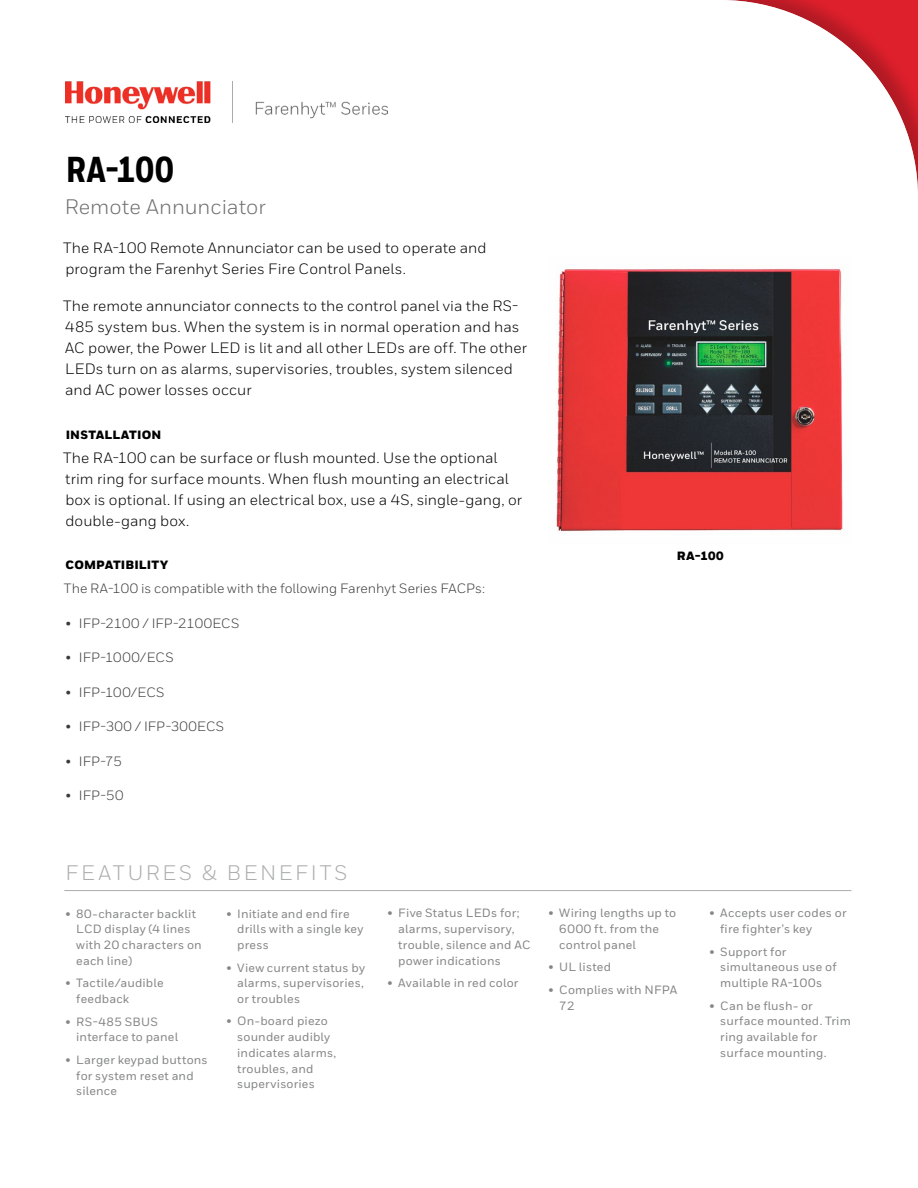
<style>
.page{position:relative;width:918px;height:1188px;background:#fff}
.page>*{position:absolute;margin:0;border:0;box-sizing:border-box;transform-origin:0 0}
.t1{font:800 36px "Honeywell Cond";color:#000}
.t2{font:21px "Honeywell Sans";letter-spacing:.13em;color:#acadad}
.t3{font:21px "Honeywell Sans";color:#6d6e6e}
.t4{font:15px/21px "Honeywell Sans";letter-spacing:.005em;color:#000}
.t5{font:13.5px "Honeywell Sans";letter-spacing:.005em;color:#3a3b3a}
.t6{font:500 12px/15.8px "Honeywell Sans";letter-spacing:.015em;color:#848585}
.t7{font:900 12px "Honeywell Sans";letter-spacing:.015em;color:#000}
</style>
<div class="page">
<img style="left:65px;top:82px;width:322px;height:40px">
<hr style="left:64px;top:890px;width:787px;height:1px;background:#acadad">
<img style="left:556px;top:269px;width:287px;height:263px">
<h1 class="t1" style="left:66px;top:147px;width:110px">RA-100</h1>
<h2 class="t3" style="left:65px;top:194px;width:203px">Remote Annunciator</h2>
<p class="t4" style="left:63px;top:237px;width:425px">The RA-100 Remote Annunciator can be used to operate and program the Farenhyt Series Fire Control Panels.</p>
<p class="t4" style="left:63px;top:295px;width:465px">The remote annunciator connects to the control panel via the RS-485 system bus. When the system is in normal operation and has AC power, the Power LED is lit and all other LEDs are off. The other LEDs turn on as alarms, supervisories, troubles, system silenced and AC power losses occur</p>
<p class="t7" style="left:66px;top:427px;width:97px">INSTALLATION</p>
<p class="t4" style="left:63px;top:447px;width:461px">The RA-100 can be surface or flush mounted. Use the optional trim ring for surface mounts. When flush mounting an electrical box is optional. If using an electrical box, use a 4S, single-gang, or double-gang box.</p>
<p class="t7" style="left:66px;top:558px;width:104px">COMPATIBILITY</p>
<p class="t5" style="left:64px;top:580px;width:423px">The RA-100 is compatible with the following Farenhyt Series FACPs:</p>
<p class="t5" style="left:65px;top:615px;width:176px">• IFP-2100 / IFP-2100ECS</p>
<p class="t5" style="left:65px;top:649px;width:110px">• IFP-1000/ECS</p>
<p class="t5" style="left:65px;top:684px;width:101px">• IFP-100/ECS</p>
<p class="t5" style="left:65px;top:718px;width:160px">• IFP-300 / IFP-300ECS</p>
<p class="t5" style="left:65px;top:753px;width:58px">• IFP-75</p>
<p class="t5" style="left:65px;top:788px;width:60px">• IFP-50</p>
<p class="t7" style="left:677px;top:549px;width:48px">RA-100</p>
<h2 class="t2" style="left:65px;top:860px;width:284px">FEATURES &amp; BENEFITS</h2>
<p class="t6" style="left:76px;top:906px;width:127px;text-indent:-11px">• 80-character backlit<br>LCD display (4 lines with 20 characters on each line)</p>
<p class="t6" style="left:76px;top:975px;width:89px;text-indent:-11px">• Tactile/audible feedback</p>
<p class="t6" style="left:76px;top:1014px;width:103px;text-indent:-11px">• RS-485 SBUS interface to panel</p>
<p class="t6" style="left:76px;top:1052px;width:133px;text-indent:-11px">• Larger keypad buttons for system reset and silence</p>
<p class="t6" style="left:237px;top:906px;width:128px;text-indent:-11px">• Initiate and end fire drills with a single key press</p>
<p class="t6" style="left:237px;top:960px;width:129px;text-align:justify;text-indent:-11px">• View current status by alarms, supervisories, or troubles</p>
<p class="t6" style="left:237px;top:1014px;width:101px;text-indent:-11px">• On-board piezo sounder audibly indicates alarms, troubles, and supervisories</p>
<p class="t6" style="left:398px;top:906px;width:134px;text-indent:-11px">• Five Status LEDs for; alarms, supervisory, trouble, silence and AC power indications</p>
<p class="t6" style="left:387px;top:975px;width:133px">• Available in red color</p>
<p class="t6" style="left:559px;top:906px;width:119px;text-indent:-11px">• Wiring lengths up to<br>6000 ft. from the control panel</p>
<p class="t6" style="left:548px;top:960px;width:64px">• UL listed</p>
<p class="t6" style="left:559px;top:982px;width:120px;text-indent:-11px">• Complies with NFPA<br>72</p>
<p class="t6" style="left:720px;top:906px;width:128px;text-indent:-11px">• Accepts user codes or fire fighter’s key</p>
<p class="t6" style="left:720px;top:944px;width:118px;text-indent:-11px">• Support for simultaneous use of multiple RA-100s</p>
<p class="t6" style="left:720px;top:998px;width:132px;text-indent:-11px">• Can be flush- or surface mounted. Trim ring available for surface mounting.</p>
</div>
